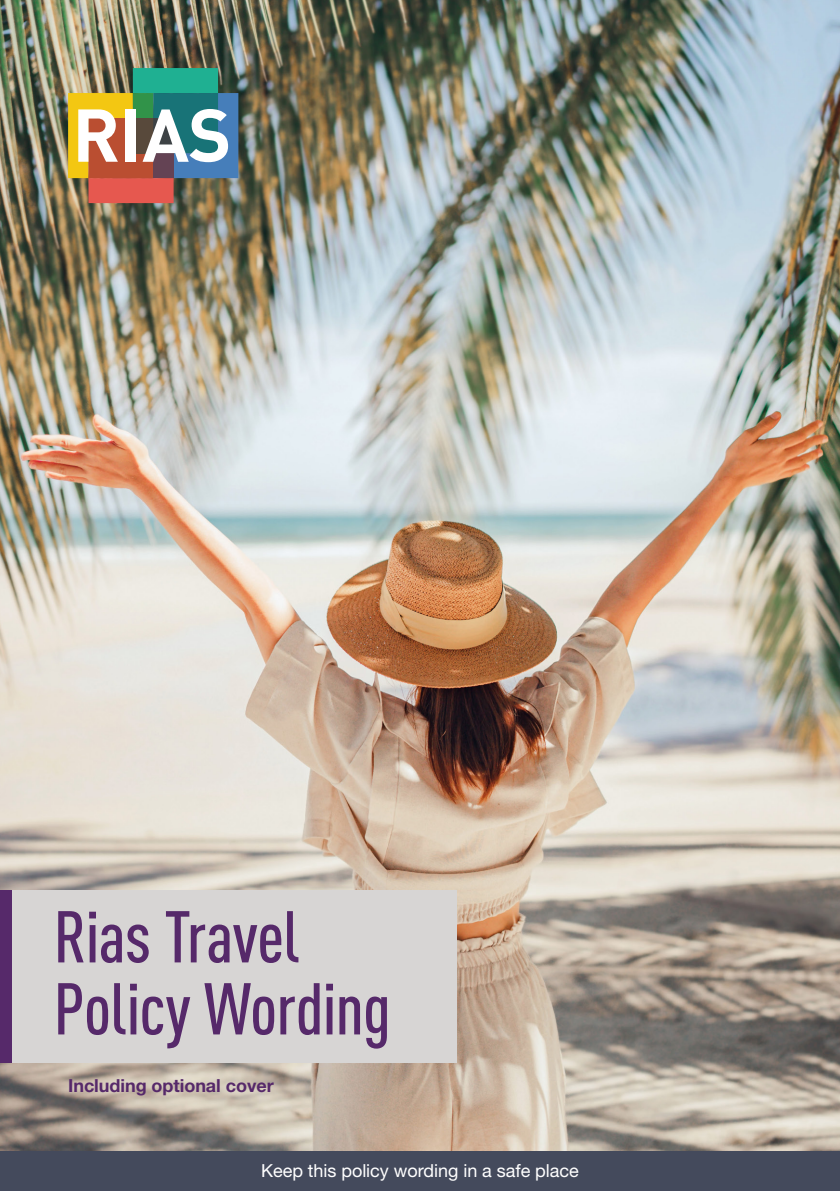
<style>
.page{position:relative;width:840px;height:1191px;background:#fff}
.page>*{position:absolute;margin:0;border:0;box-sizing:border-box;transform-origin:0 0}
.Cover_Title{font:500 condensed 72px/72px "DINOT";letter-spacing:-.01em;color:#56296a}
.t1{font:18px "Helvetica Neue LT Pro";letter-spacing:-.005em;color:#fff}
.Body_text__Rias{font:700 18px "Helvetica Neue LT Pro";letter-spacing:-.005em;color:#56296a}
</style>
<div class="page">
<img style="left:0;top:0;width:839px;height:1151px">
<svg style="left:68px;top:68px;width:170px;height:135px"></svg>
<div style="left:0;top:1151px;width:839px;height:40px;background:#444a5c"></div>
<div style="left:0;top:890px;width:456px;height:172px;background:#d7d5d4"></div>
<div style="left:0;top:890px;width:11px;height:172px;background:#56296a"></div>
<h1 class="Cover_Title" style="left:54px;top:900px;width:339px">Rias Travel<br>Policy Wording</h1>
<p class="Body_text__Rias" style="left:68px;top:1074px;width:207px">Including optional cover</p>
<p class="t1" style="left:261px;top:1159px;width:319px">Keep this policy wording in a safe place</p>
</div>
